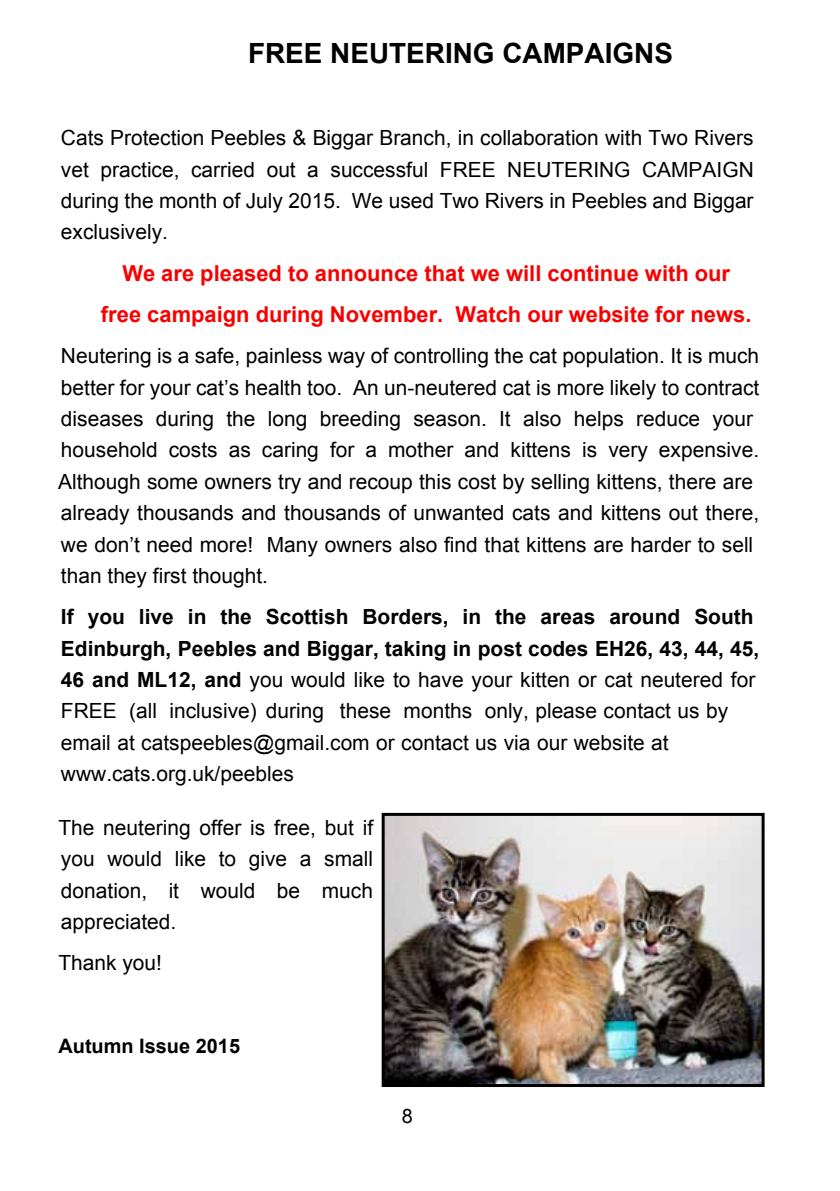
<style>
.page{position:relative;width:840px;height:1191px;background:#fff}
.page>*{position:absolute;margin:0;border:0;box-sizing:border-box;transform-origin:0 0}
.t1{font:700 27.8px "Arial";color:#000}
.t2{font:700 22px/41.4px "Arial";color:#f80000;text-align:center}
.t3{font:21px/31.4px "Arial";color:#000;text-align:justify}
.t4{font:700 20px "Arial";color:#000}
.t5{font:20px "Arial";color:#000}
.s1{font-weight:700}
</style>
<div class="page">
<img style="left:385px;top:817px;width:375px;height:266px">
<div style="left:381px;top:813px;width:383px;height:274px;border:3px solid #000"></div>
<h1 class="t1" style="left:248px;top:34px;width:426px">FREE NEUTERING CAMPAIGNS</h1>
<p class="t3" style="left:61px;top:122px;width:694px">Cats Protection Peebles &amp; Biggar Branch, in collaboration with Two Rivers vet practice, carried out a successful FREE NEUTERING CAMPAIGN during the month of July 2015. We used Two Rivers in Peebles and Biggar exclusively.</p>
<p class="t2" style="left:101px;top:253px;width:651px">We are pleased to announce that we will continue with our free campaign during November. Watch our website for news.</p>
<p class="t3" style="left:58px;top:340px;width:702px;text-align:left">Neutering is a safe, painless way of controlling the cat population. It is much better for your cat’s health too. An un-neutered cat is more likely to contract diseases during the long breeding season. It also helps reduce your household costs as caring for a mother and kittens is very expensive.<br>Although some owners try and recoup this cost by selling kittens, there are already thousands and thousands of unwanted cats and kittens out there, we don’t need more! Many owners also find that kittens are harder to sell than they first thought.</p>
<p class="t3" style="left:61px;top:601px;width:699px;text-align:left"><span class="s1">If you live in the Scottish Borders, in the areas around South Edinburgh, Peebles and Biggar, taking in post codes EH26, 43, 44, 45, 46 and ML12, and</span> you would like to have your kitten or cat neutered for FREE (all inclusive) during these months only, please contact us by email at catspeebles@gmail.com or contact us via our website at www.cats.org.uk/peebles</p>
<p class="t3" style="left:58px;top:812px;width:316px">The neutering offer is free, but if you would like to give a small donation, it would be much appreciated.</p>
<p class="t3" style="left:58px;top:947px;width:105px">Thank you!</p>
<p class="t4" style="left:58px;top:1032px;width:183px">Autumn Issue 2015</p>
<p class="t5" style="left:401px;top:1102px;width:13px">8</p>
</div>
